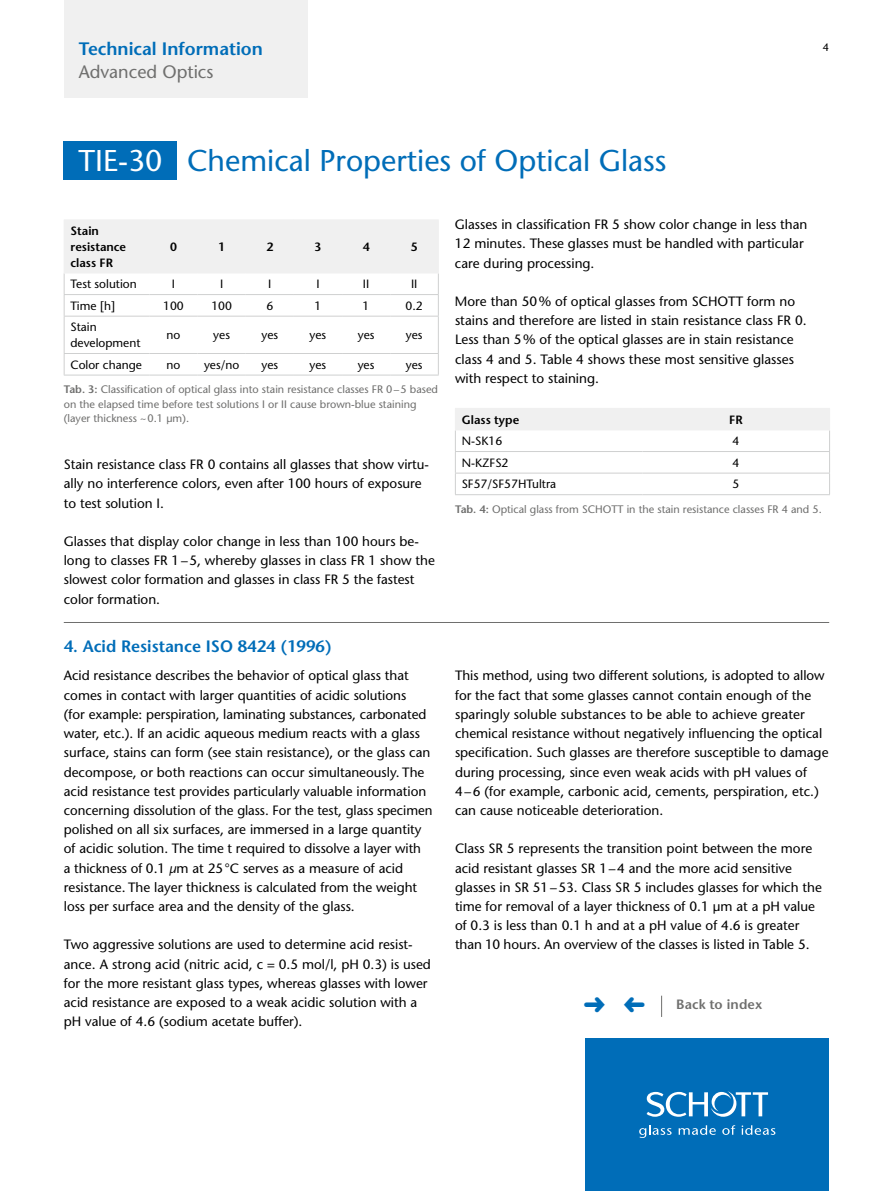
<style>
.page{position:relative;width:893px;height:1191px;background:#fff}
.page>*{position:absolute;margin:0;border:0;box-sizing:border-box;transform-origin:0 0}
.t1{font:500 30px "Stone Sans Std";color:#006db8}
.t2{font:600 18px "Stone Sans Std";color:#006db8}
.t3{font:500 18px "Stone Sans Std";color:#6f6f6e}
.t4{font:600 16.5px "Stone Sans Std";color:#006db8}
.t5{font:500 13.5px/19.2px "Stone Sans Std";color:#000}
.t6{font:600 13.5px "Stone Sans Std";letter-spacing:.01em;color:#6f6f6e}
.t7{font:500 12px/15.8px "Stone Sans Std";color:#000}
.t8{font:600 12px/15.8px "Stone Sans Std";color:#000}
.t9{font:500 10.8px/14.2px "Stone Sans Std";color:#6f6f6e}
.t10{font:500 10.8px "Stone Sans Std";color:#000}
.s1{color:#fff}
.s2{font-weight:600}
.s3{font-style:italic}
</style>
<div class="page">
<div style="left:585px;top:1038px;width:244px;height:153px;background:#006db8"></div>
<svg style="left:639px;top:1125px;width:33px;height:13px"></svg>
<svg style="left:679px;top:1125px;width:37px;height:9px"></svg>
<svg style="left:722px;top:1125px;width:13px;height:9px"></svg>
<svg style="left:742px;top:1125px;width:33px;height:9px"></svg>
<svg style="left:647px;top:1091px;width:121px;height:25px"></svg>
<div style="left:64px;top:0;width:244px;height:98px;background:#f0f0f0"></div>
<div style="left:64px;top:142px;width:113px;height:38px;background:#006db8"></div>
<hr style="left:64px;top:316px;width:85px;height:1px;background:#cfd0d0">
<hr style="left:149px;top:316px;width:49px;height:1px;background:#cfd0d0">
<hr style="left:198px;top:316px;width:48px;height:1px;background:#cfd0d0">
<hr style="left:246px;top:316px;width:48px;height:1px;background:#cfd0d0">
<hr style="left:294px;top:316px;width:48px;height:1px;background:#cfd0d0">
<hr style="left:342px;top:316px;width:48px;height:1px;background:#cfd0d0">
<hr style="left:390px;top:316px;width:49px;height:1px;background:#cfd0d0">
<hr style="left:64px;top:353px;width:85px;height:1px;background:#cfd0d0">
<hr style="left:149px;top:353px;width:49px;height:1px;background:#cfd0d0">
<hr style="left:198px;top:353px;width:48px;height:1px;background:#cfd0d0">
<hr style="left:246px;top:353px;width:48px;height:1px;background:#cfd0d0">
<hr style="left:294px;top:353px;width:48px;height:1px;background:#cfd0d0">
<hr style="left:342px;top:353px;width:48px;height:1px;background:#cfd0d0">
<hr style="left:390px;top:353px;width:49px;height:1px;background:#cfd0d0">
<hr style="left:64px;top:375px;width:85px;height:1px;background:#cfd0d0">
<hr style="left:149px;top:375px;width:49px;height:1px;background:#cfd0d0">
<hr style="left:198px;top:375px;width:48px;height:1px;background:#cfd0d0">
<hr style="left:246px;top:375px;width:48px;height:1px;background:#cfd0d0">
<hr style="left:294px;top:375px;width:48px;height:1px;background:#cfd0d0">
<hr style="left:342px;top:375px;width:48px;height:1px;background:#cfd0d0">
<hr style="left:390px;top:375px;width:49px;height:1px;background:#cfd0d0">
<svg style="left:64px;top:220px;width:375px;height:96px"></svg>
<hr style="left:64px;top:316px;width:1px;height:37px;background:#cfd0d0">
<hr style="left:438px;top:316px;width:1px;height:37px;background:#cfd0d0">
<svg style="left:64px;top:354px;width:1px;height:21px"></svg>
<svg style="left:438px;top:354px;width:1px;height:21px"></svg>
<hr style="left:64px;top:219px;width:85px;height:1px;background:#f0f0f0">
<hr style="left:64px;top:220px;width:1px;height:53px;background:#f0f0f0">
<hr style="left:149px;top:219px;width:49px;height:1px;background:#f0f0f0">
<hr style="left:198px;top:219px;width:48px;height:1px;background:#f0f0f0">
<hr style="left:246px;top:219px;width:48px;height:1px;background:#f0f0f0">
<hr style="left:294px;top:219px;width:48px;height:1px;background:#f0f0f0">
<hr style="left:342px;top:219px;width:48px;height:1px;background:#f0f0f0">
<hr style="left:390px;top:219px;width:49px;height:1px;background:#f0f0f0">
<hr style="left:438px;top:220px;width:1px;height:53px;background:#f0f0f0">
<hr style="left:64px;top:273px;width:85px;height:1px;background:#f0f0f0">
<hr style="left:149px;top:273px;width:49px;height:1px;background:#f0f0f0">
<hr style="left:198px;top:273px;width:48px;height:1px;background:#f0f0f0">
<hr style="left:246px;top:273px;width:48px;height:1px;background:#f0f0f0">
<hr style="left:294px;top:273px;width:48px;height:1px;background:#f0f0f0">
<hr style="left:342px;top:273px;width:48px;height:1px;background:#f0f0f0">
<hr style="left:390px;top:273px;width:49px;height:1px;background:#f0f0f0">
<hr style="left:455px;top:494px;width:187px;height:1px;background:#cfd0d0">
<hr style="left:642px;top:494px;width:188px;height:1px;background:#cfd0d0">
<svg style="left:455px;top:408px;width:375px;height:86px"></svg>
<hr style="left:455px;top:429px;width:187px;height:1px;background:#f0f0f0">
<hr style="left:642px;top:429px;width:188px;height:1px;background:#f0f0f0">
<svg style="left:661px;top:995px;width:1px;height:22px"></svg>
<hr style="left:64px;top:622px;width:765px;height:1px;background:#6f6f6e">
<h2 class="t2" style="left:79px;top:38px;width:186px">Technical Information</h2>
<p class="t10" style="left:823px;top:40px;width:8px">4</p>
<h2 class="t3" style="left:79px;top:61px;width:136px">Advanced Optics</h2>
<h1 class="t1" style="left:78px;top:143px;width:590px"><span class="s1">TIE-30</span> Chemical Properties of Optical Glass</h1>
<p class="t8" style="left:71px;top:223px;width:57px">Stain resistance class FR</p>
<p class="t8" style="left:170px;top:239px;width:8px">0</p>
<p class="t8" style="left:218px;top:239px;width:8px">1</p>
<p class="t8" style="left:266px;top:239px;width:8px">2</p>
<p class="t8" style="left:315px;top:239px;width:8px">3</p>
<p class="t8" style="left:363px;top:239px;width:8px">4</p>
<p class="t8" style="left:411px;top:239px;width:8px">5</p>
<p class="t7" style="left:71px;top:276px;width:68px">Test solution</p>
<p class="t7" style="left:172px;top:276px;width:5px">I</p>
<p class="t7" style="left:220px;top:276px;width:5px">I</p>
<p class="t7" style="left:268px;top:276px;width:5px">I</p>
<p class="t7" style="left:316px;top:276px;width:5px">I</p>
<p class="t7" style="left:363px;top:276px;width:8px">II</p>
<p class="t7" style="left:411px;top:276px;width:8px">II</p>
<p class="t7" style="left:70px;top:298px;width:46px">Time [h]</p>
<p class="t7" style="left:163px;top:298px;width:22px">100</p>
<p class="t7" style="left:211px;top:298px;width:22px">100</p>
<p class="t7" style="left:266px;top:298px;width:8px">6</p>
<p class="t7" style="left:314px;top:298px;width:8px">1</p>
<p class="t7" style="left:363px;top:298px;width:8px">1</p>
<p class="t7" style="left:406px;top:298px;width:19px">0.2</p>
<p class="t7" style="left:70px;top:319px;width:72px">Stain development</p>
<p class="t7" style="left:167px;top:327px;width:15px">no</p>
<p class="t7" style="left:213px;top:327px;width:18px">yes</p>
<p class="t7" style="left:261px;top:327px;width:18px">yes</p>
<p class="t7" style="left:310px;top:327px;width:18px">yes</p>
<p class="t7" style="left:358px;top:327px;width:18px">yes</p>
<p class="t7" style="left:406px;top:327px;width:18px">yes</p>
<p class="t7" style="left:70px;top:357px;width:73px">Color change</p>
<p class="t7" style="left:167px;top:357px;width:15px">no</p>
<p class="t7" style="left:204px;top:357px;width:37px">yes/no</p>
<p class="t7" style="left:261px;top:357px;width:18px">yes</p>
<p class="t7" style="left:310px;top:357px;width:18px">yes</p>
<p class="t7" style="left:358px;top:357px;width:18px">yes</p>
<p class="t7" style="left:406px;top:357px;width:18px">yes</p>
<p class="t9" style="left:64px;top:382px;width:376px"><span class="s2">Tab. 3:</span> Classification of optical glass into stain resistance classes FR 0–5 based on the elapsed time before test solutions I or II cause brown-blue staining (layer thickness ~0.1 µm).</p>
<p class="t5" style="left:64px;top:455px;width:367px">Stain resistance class FR 0 contains all glasses that show virtu&shy;ally no interference colors, even after 100 hours of exposure to test solution I.</p>
<p class="t5" style="left:64px;top:532px;width:373px">Glasses that display color change in less than 100 hours be&shy;long to classes FR 1–5, whereby glasses in class FR 1 show the slowest color formation and glasses in class FR 5 the fastest color formation.</p>
<p class="t4" style="left:64px;top:636px;width:269px">4. Acid Resistance ISO 8424 (1996)</p>
<p class="t5" style="left:64px;top:666px;width:370px">Acid resistance describes the behavior of optical glass that comes in contact with larger quantities of acidic solutions<br>(for example: perspiration, laminating substances, carbonated water, etc.). If an acidic aqueous medium reacts with a glass surface, stains can form (see stain resistance), or the glass can decompose, or both reactions can occur simultaneously. The acid resistance test provides particularly valuable information concerning dissolution of the glass. For the test, glass specimen polished on all six surfaces, are immersed in a large quantity of acidic solution. The time t required to dissolve a layer with<br>a thickness of 0.1 <span class="s3">µ</span>m at 25°C serves as a measure of acid resistance. The layer thickness is calculated from the weight loss per surface area and the density of the glass.</p>
<p class="t5" style="left:64px;top:935px;width:369px">Two aggressive solutions are used to determine acid resist&shy;ance. A strong acid (nitric acid, c = 0.5 mol/l, pH 0.3) is used for the more resistant glass types, whereas glasses with lower acid resistance are exposed to a weak acidic solution with a pH value of 4.6 (sodium acetate buffer).</p>
<p class="t5" style="left:455px;top:215px;width:354px">Glasses in classification FR 5 show color change in less than<br>12 minutes. These glasses must be handled with particular care during processing.</p>
<p class="t5" style="left:455px;top:292px;width:353px">More than 50% of optical glasses from SCHOTT form no stains and therefore are listed in stain resistance class FR 0.<br>Less than 5% of the optical glasses are in stain resistance class 4 and 5. Table 4 shows these most sensitive glasses with respect to staining.</p>
<p class="t8" style="left:462px;top:411px;width:59px">Glass type</p>
<p class="t8" style="left:729px;top:411px;width:15px">FR</p>
<p class="t7" style="left:462px;top:433px;width:42px">N-SK16</p>
<p class="t7" style="left:733px;top:433px;width:8px">4</p>
<p class="t7" style="left:462px;top:455px;width:48px">N-KZFS2</p>
<p class="t7" style="left:733px;top:455px;width:8px">4</p>
<p class="t7" style="left:462px;top:476px;width:96px">SF57/SF57HTultra</p>
<p class="t7" style="left:733px;top:476px;width:8px">5</p>
<p class="t9" style="left:455px;top:502px;width:368px"><span class="s2">Tab. 4:</span> Optical glass from SCHOTT in the stain resistance classes FR 4 and 5.</p>
<p class="t5" style="left:455px;top:666px;width:375px">This method, using two different solutions, is adopted to allow for the fact that some glasses cannot contain enough of the sparingly soluble substances to be able to achieve greater chemical resistance without negatively influencing the optical specification. Such glasses are therefore susceptible to damage during processing, since even weak acids with pH values of 4–6 (for example, carbonic acid, cements, perspiration, etc.) can cause noticeable deterioration.</p>
<p class="t5" style="left:455px;top:839px;width:368px">Class SR 5 represents the transition point between the more acid resistant glasses SR 1–4 and the more acid sensitive glasses in SR 51–53. Class SR 5 includes glasses for which the time for removal of a layer thickness of 0.1 µm at a pH value of 0.3 is less than 0.1 h and at a pH value of 4.6 is greater than 10 hours. An overview of the classes is listed in Table 5.</p>
<p class="t6" style="left:676px;top:995px;width:88px">Back to index</p>
</div>
